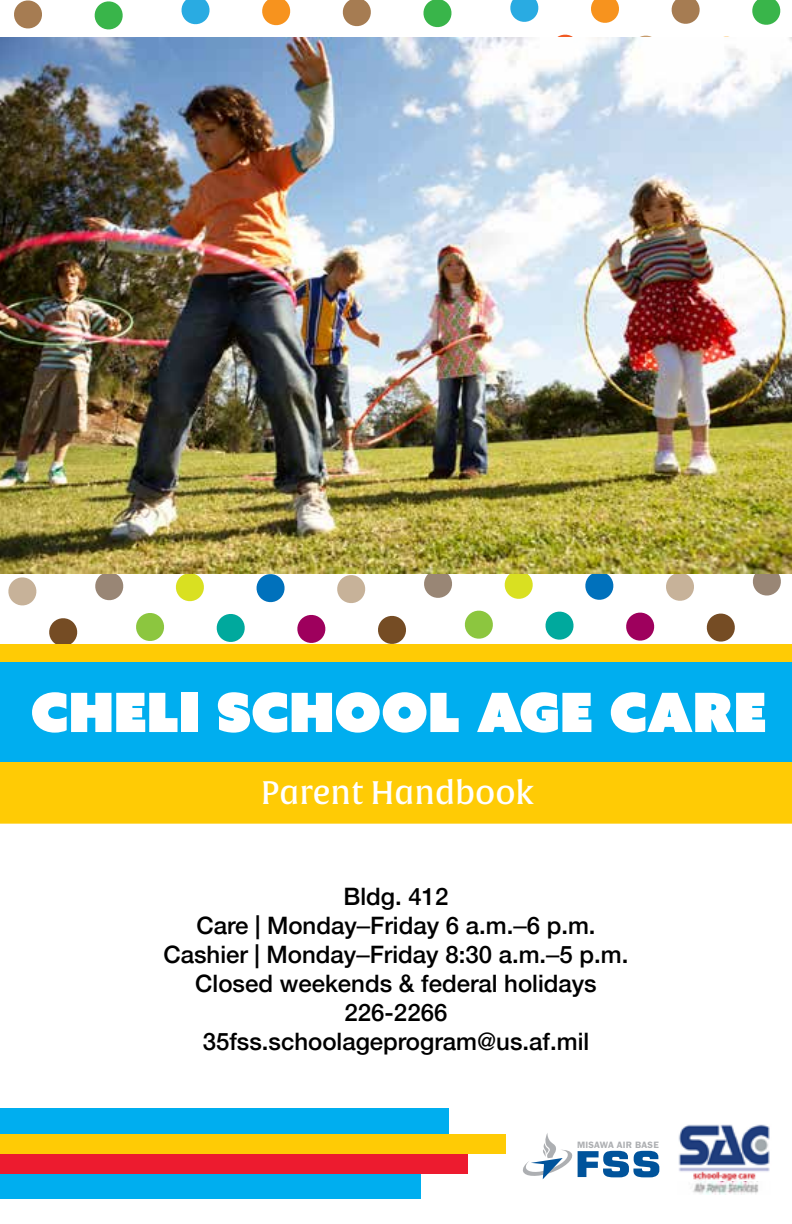
<style>
.page{position:relative;width:792px;height:1224px;background:#fff}
.page>*{position:absolute;margin:0;border:0;box-sizing:border-box;transform-origin:0 0}
.t1{font:54.2px "Azo Sans Uber";color:#fff}
.t2{font:32px "Alverata Informal PE Medium";color:#fff}
.t3{font:500 24px/29px "Helvetica Neue";color:#000;text-align:center}
.t4{font:9.6px "Franklin Gothic URW Dem";letter-spacing:.025em;color:#adafb2}
.s1{font-family:"Helvetica";font-weight:400}
</style>
<div class="page">
<div style="left:0;top:761px;width:792px;height:63px;background:#ffcb05"></div>
<div style="left:0;top:644px;width:792px;height:21px;background:#ffcb05"></div>
<img style="left:678px;top:1124px;width:92px;height:57px">
<img style="left:693px;top:1181px;width:66px;height:13px">
<div style="left:0;top:662px;width:792px;height:99px;background:#00aeef"></div>
<svg style="left:522px;top:1133px;width:137px;height:46px"></svg>
<svg style="left:510px;top:0;width:29px;height:22px"></svg>
<svg style="left:557px;top:34px;width:16px;height:3px"></svg>
<svg style="left:591px;top:0;width:28px;height:23px"></svg>
<svg style="left:630px;top:35px;width:22px;height:3px"></svg>
<svg style="left:671px;top:0;width:29px;height:24px"></svg>
<svg style="left:752px;top:0;width:29px;height:25px"></svg>
<svg style="left:181px;top:0;width:29px;height:25px"></svg>
<svg style="left:221px;top:37px;width:31px;height:1px"></svg>
<svg style="left:262px;top:0;width:29px;height:26px"></svg>
<svg style="left:302px;top:37px;width:30px;height:1px"></svg>
<svg style="left:342px;top:0;width:29px;height:27px"></svg>
<svg style="left:423px;top:0;width:29px;height:28px"></svg>
<svg style="left:752px;top:574px;width:29px;height:22px"></svg>
<svg style="left:14px;top:0;width:28px;height:29px"></svg>
<svg style="left:94px;top:1px;width:29px;height:29px"></svg>
<svg style="left:424px;top:574px;width:28px;height:24px"></svg>
<svg style="left:464px;top:610px;width:29px;height:29px"></svg>
<svg style="left:504px;top:574px;width:29px;height:25px"></svg>
<svg style="left:545px;top:611px;width:29px;height:29px"></svg>
<svg style="left:585px;top:574px;width:29px;height:26px"></svg>
<svg style="left:626px;top:612px;width:29px;height:29px"></svg>
<svg style="left:666px;top:574px;width:28px;height:27px"></svg>
<svg style="left:706px;top:613px;width:29px;height:29px"></svg>
<svg style="left:95px;top:574px;width:29px;height:27px"></svg>
<svg style="left:136px;top:613px;width:28px;height:28px"></svg>
<svg style="left:175px;top:574px;width:29px;height:28px"></svg>
<svg style="left:216px;top:614px;width:29px;height:28px"></svg>
<svg style="left:256px;top:574px;width:29px;height:29px"></svg>
<svg style="left:297px;top:615px;width:29px;height:28px"></svg>
<svg style="left:337px;top:575px;width:29px;height:28px"></svg>
<svg style="left:378px;top:615px;width:28px;height:29px"></svg>
<svg style="left:8px;top:577px;width:29px;height:29px"></svg>
<svg style="left:49px;top:618px;width:29px;height:26px"></svg>
<img style="left:0;top:38px;width:792px;height:536px">
<div style="left:0;top:1134px;width:505px;height:20px;background:#ffcb05"></div>
<div style="left:0;top:1109px;width:449px;height:25px;background:#00aeef"></div>
<div style="left:0;top:1173px;width:420px;height:25px;background:#00aeef"></div>
<div style="left:0;top:1154px;width:467px;height:20px;background:#ed1b2f"></div>
<h1 class="t1" style="left:31px;top:676px;width:738px">CHELI SCHOOL AGE CARE</h1>
<h2 class="t2" style="left:261px;top:772px;width:274px">Parent Handbook</h2>
<p class="t3" style="left:163px;top:880px;width:467px">Bldg. 412<br>Care | Monday<span class="s1">–</span>Friday 6 a.m.<span class="s1">–</span>6 p.m.<br>Cashier | Monday<span class="s1">–</span>Friday 8:30 a.m.<span class="s1">–</span>5 p.m.<br>Closed weekends &amp; federal holidays<br>226-2266<br>35fss.schoolageprogram@us.af.mil</p>
<p class="t4" style="left:577px;top:1139px;width:83px">MISAWA AIR BASE</p>
</div>
